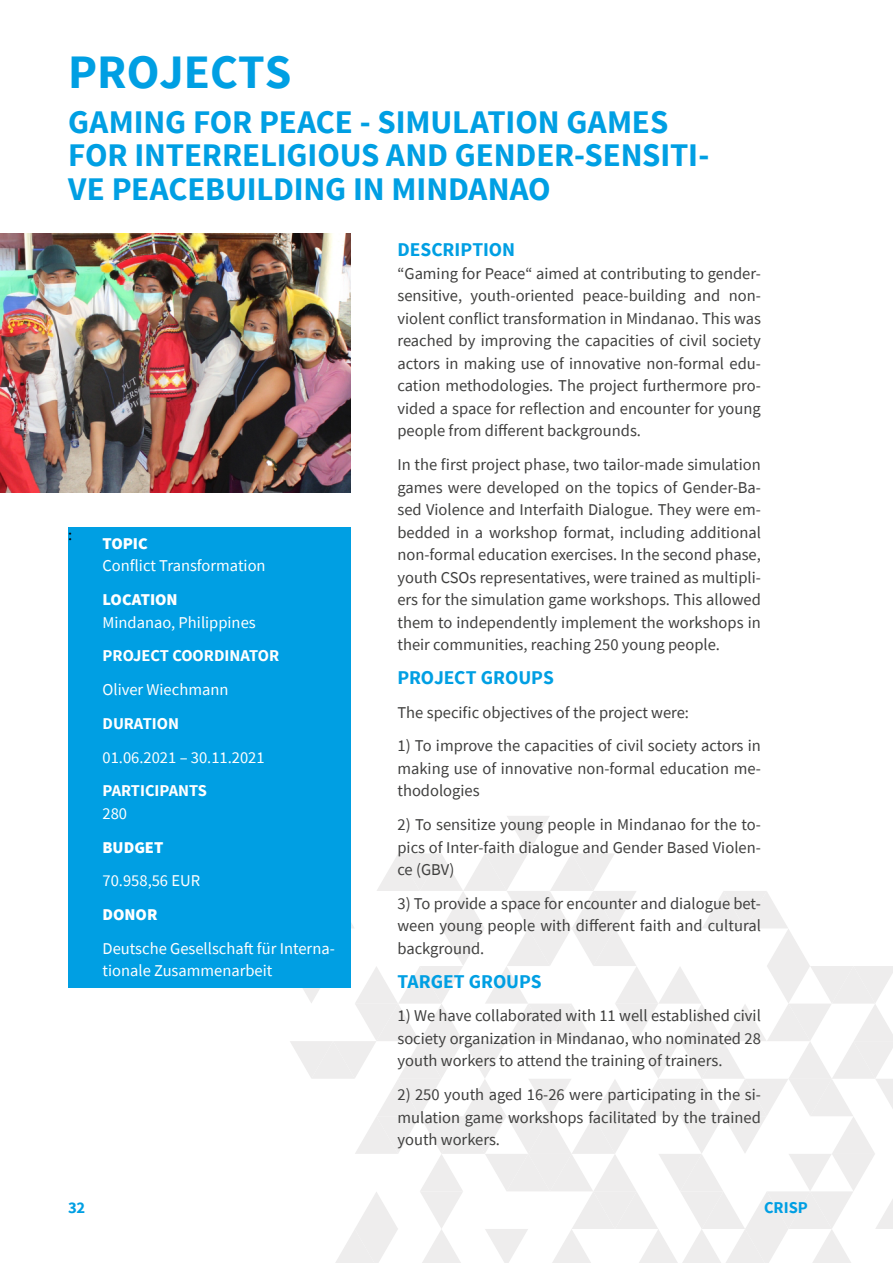
<style>
.page{position:relative;width:893px;height:1263px;background:#fff}
.page>*{position:absolute;margin:0;border:0;box-sizing:border-box;transform-origin:0 0}
.t1{font:700 48px "Source Sans Pro";color:#009fe3}
.t2{font:700 33px/33.8px "Source Sans Pro";letter-spacing:-.005em;color:#009fe3}
.t3{font:700 19.5px "Source Sans Pro";letter-spacing:-.005em;color:#009fe3}
.t4{font:18px "Minion Pro";color:#000}
.t5{font:16.5px/22.5px "Source Sans Pro";color:#3f3f3e;text-align:justify}
.t6{font:16.5px/22.5px "Source Sans Pro";color:#fff}
.t7{font:700 16.5px "Source Sans Pro";color:#fff}
.t8{font:900 16.5px "Source Sans Pro";color:#fff}
.t9{font:700 16.5px "Source Sans Pro";color:#009fe3}
</style>
<div class="page">
<svg style="left:290px;top:816px;width:603px;height:447px"></svg>
<img style="left:0;top:234px;width:350px;height:259px">
<div style="left:68px;top:527px;width:282px;height:461px;background:#009fe3"></div>
<h1 class="t1" style="left:68px;top:41px;width:224px">PROJECTS</h1>
<h2 class="t2" style="left:68px;top:106px;width:642px">GAMING FOR PEACE - SIMULATION GAMES<br>FOR INTERRELIGIOUS AND GENDER-SENSITI-<br>VE PEACEBUILDING IN MINDANAO</h2>
<p class="t4" style="left:68px;top:522px;width:6px">:</p>
<p class="t8" style="left:103px;top:533px;width:47px">TOPIC</p>
<p class="t6" style="left:103px;top:554px;width:165px">Conflict Transformation</p>
<p class="t8" style="left:103px;top:589px;width:77px">LOCATION</p>
<p class="t6" style="left:103px;top:611px;width:155px">Mindanao, Philippines</p>
<p class="t7" style="left:103px;top:645px;width:178px">PROJECT COORDINATOR</p>
<p class="t6" style="left:103px;top:678px;width:127px">Oliver Wiechmann</p>
<p class="t7" style="left:103px;top:713px;width:78px">DURATION</p>
<p class="t6" style="left:103px;top:746px;width:164px">01.06.2021 – 30.11.2021</p>
<p class="t7" style="left:103px;top:780px;width:106px">PARTICIPANTS</p>
<p class="t6" style="left:103px;top:802px;width:26px">280</p>
<p class="t8" style="left:103px;top:836px;width:62px">BUDGET</p>
<p class="t6" style="left:103px;top:869px;width:99px">70.958,56 EUR</p>
<p class="t8" style="left:103px;top:904px;width:56px">DONOR</p>
<p class="t6" style="left:103px;top:937px;width:234px">Deutsche Gesellschaft für Interna&shy;tionale Zusammenarbeit</p>
<p class="t3" style="left:397px;top:237px;width:119px">DESCRIPTION</p>
<p class="t5" style="left:397px;top:262px;width:365px">“Gaming for Peace“ aimed at contributing to gender&shy;sensitive, youth-oriented peace-building and non&shy;violent conflict transformation in Mindanao. This was reached by improving the capacities of civil society actors in making use of innovative non-formal edu&shy;cation methodologies. The project furthermore pro&shy;vided a space for reflection and encounter for young people from different backgrounds.</p>
<p class="t5" style="left:397px;top:453px;width:365px">In the first project phase, two tailor-made simulation games were developed on the topics of Gender-Ba&shy;sed Violence and Interfaith Dialogue. They were em&shy;bedded in a workshop format, including additional non-formal education exercises. In the second phase, youth CSOs representatives, were trained as multipli&shy;ers for the simulation game workshops. This allowed them to independently implement the workshops in their communities, reaching 250 young people.</p>
<p class="t3" style="left:397px;top:665px;width:158px">PROJECT GROUPS</p>
<p class="t5" style="left:397px;top:701px;width:293px">The specific objectives of the project were:</p>
<p class="t5" style="left:397px;top:734px;width:365px">1) To improve the capacities of civil society actors in making use of innovative non-formal education me&shy;thodologies</p>
<p class="t5" style="left:397px;top:813px;width:365px">2) To sensitize young people in Mindanao for the to&shy;pics of Inter-faith dialogue and Gender Based Violen&shy;ce (GBV)</p>
<p class="t5" style="left:397px;top:892px;width:365px">3) To provide a space for encounter and dialogue bet&shy;ween young people with different faith and cultural background.</p>
<p class="t3" style="left:397px;top:969px;width:146px">TARGET GROUPS</p>
<p class="t5" style="left:397px;top:1004px;width:365px">1) We have collaborated with 11 well established civil society organization in Mindanao, who nominated 28 youth workers to attend the training of trainers.</p>
<p class="t5" style="left:397px;top:1083px;width:365px">2) 250 youth aged 16-26 were participating in the si&shy;mulation game workshops facilitated by the trained youth workers.</p>
<p class="t9" style="left:68px;top:1196px;width:19px">32</p>
<p class="t9" style="left:764px;top:1196px;width:45px">CRISP</p>
</div>
